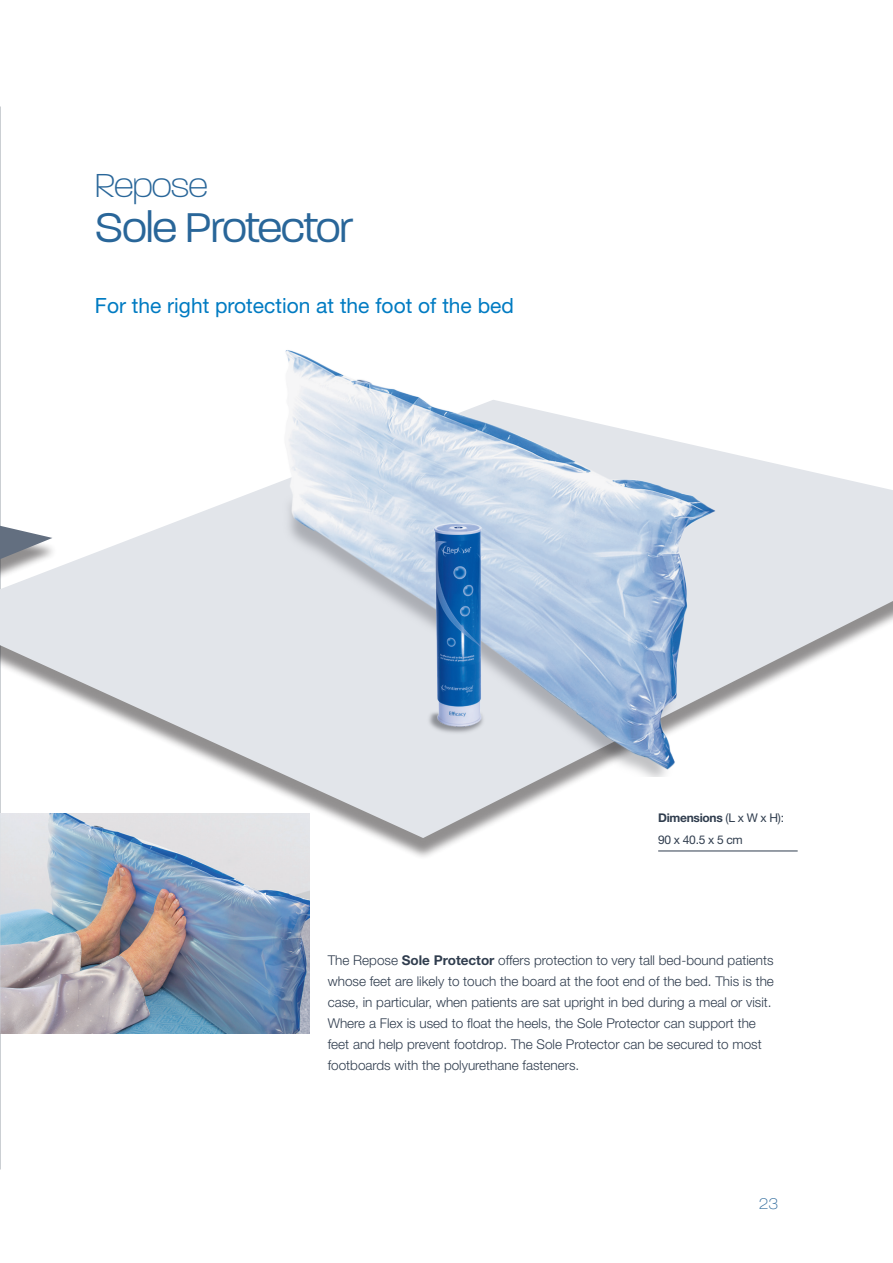
<style>
.page{position:relative;width:893px;height:1263px;background:#fff}
.page>*{position:absolute;margin:0;border:0;box-sizing:border-box;transform-origin:0 0}
.t1{font:300 45px "Paralucent";letter-spacing:-.02em;color:#296699}
.t2{font:200 36px "Paralucent";letter-spacing:-.02em;color:#296699}
.t3{font:21px "Helvetica Neue LT Std";color:#007bc2}
.t4{font:100 expanded 15px "Helvetica Neue LT Pro";color:#296699}
.t5{font:300 13.5px/21px "Helvetica Neue LT Std";color:#303d4e}
.t6{font:12px/22.5px "Helvetica Neue LT Std";color:#303d4e}
.s1{font-weight:700}
</style>
<div class="page">
<div style="left:0;top:407px;width:893px;height:453px;background:#231f20;opacity:.5"></div>
<svg style="left:0;top:400px;width:893px;height:438px"></svg>
<img style="left:245px;top:350px;width:501px;height:429px">
<img style="left:404px;top:511px;width:110px;height:247px">
<img style="left:1px;top:813px;width:309px;height:221px">
<div style="left:0;top:436px;width:58px;height:379px;background:#231f20;opacity:.5"></div>
<svg style="left:0;top:526px;width:52px;height:33px"></svg>
<img style="left:0;top:813px;width:1px;height:221px">
<hr style="left:658px;top:851px;width:140px;height:1px;background:#303d4e">
<h2 class="t2" style="left:95px;top:165px;width:114px">Repose</h2>
<h1 class="t1" style="left:95px;top:202px;width:260px">Sole Protector</h1>
<h3 class="t3" style="left:95px;top:293px;width:420px">For the right protection at the foot of the bed</h3>
<p class="t6" style="left:658px;top:806px;width:127px"><span class="s1">Dimensions</span> (L x W x H):<br>90 x 40.5 x 5 cm</p>
<p class="t5" style="left:328px;top:950px;width:448px">The Repose <span class="s1">Sole Protector</span> offers protection to very tall bed-bound patients whose feet are likely to touch the board at the foot end of the bed. This is the case, in particular, when patients are sat upright in bed during a meal or visit.<br>Where a Flex is used to float the heels, the Sole Protector can support the feet and help prevent footdrop. The Sole Protector can be secured to most footboards with the polyurethane fasteners.</p>
<p class="t4" style="left:759px;top:1195px;width:21px">23</p>
</div>
